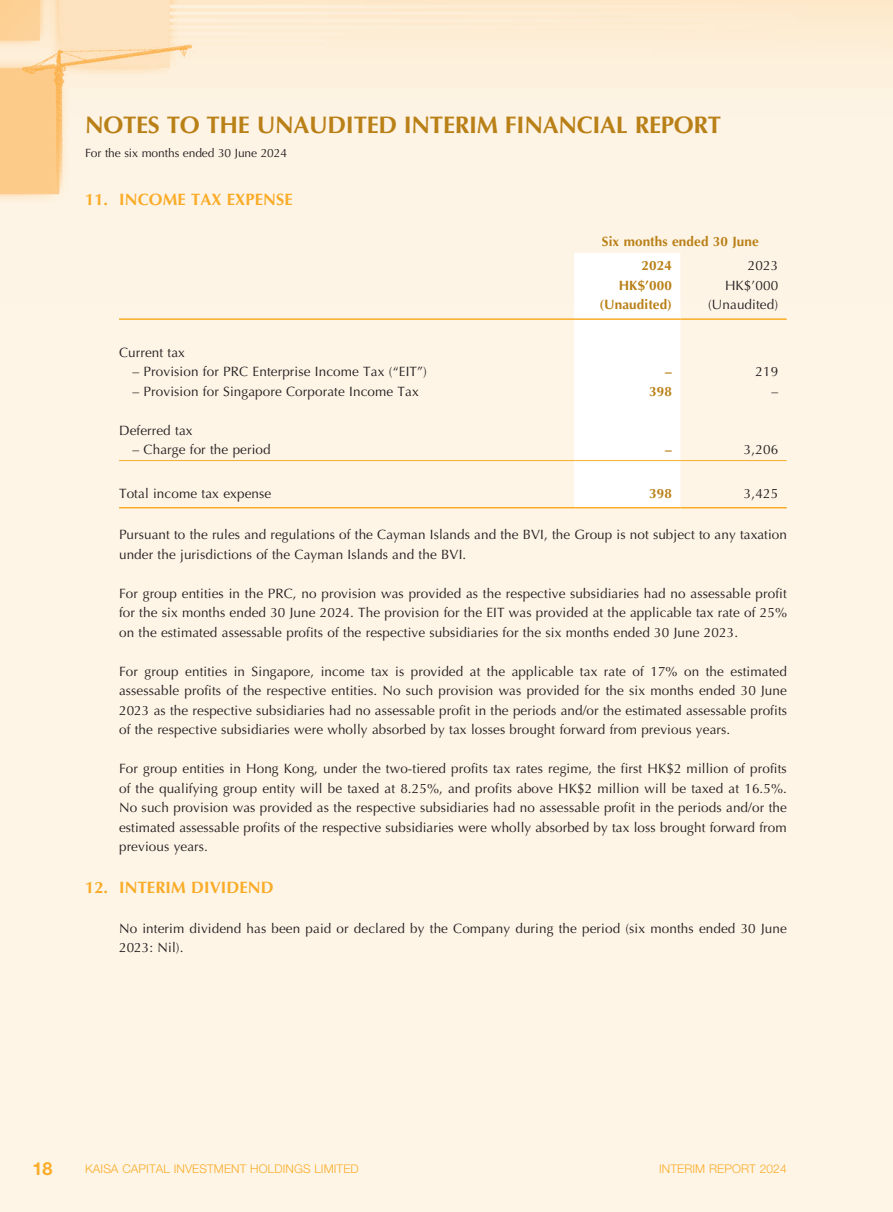
<style>
.page{position:relative;width:893px;height:1212px;background:#fef5e7}
.page>*{position:absolute;margin:0;border:0;box-sizing:border-box;transform-origin:0 0}
.t1{font:700 24px "Optima LT Std";letter-spacing:-.01em;color:#b98017}
.t2{font:700 18px "Helvetica Neue LT Std";color:#faac29}
.t3{font:700 16.5px "Optima LT Std";letter-spacing:.01em;color:#faac29}
.t4{font:13.5px/19.5px "Optima LT Std";letter-spacing:.01em;color:#231f20;text-align:justify}
.t5{font:700 13.5px/23.7px "Optima LT Std";letter-spacing:.01em;color:#b98017}
.t6{font:300 12px "Helvetica Neue LT Std";letter-spacing:.01em;color:#faac29}
.t7{font:12px "Optima LT Std";letter-spacing:-.005em;color:#231f20}
</style>
<div class="page">
<img style="left:0;top:0;width:893px;height:201px">
<div style="left:574px;top:253px;width:106px;height:254px;background:#fff"></div>
<hr style="left:119px;top:318px;width:455px;height:2px;background:#faac29">
<hr style="left:574px;top:318px;width:106px;height:2px;background:#faac29">
<hr style="left:680px;top:318px;width:107px;height:2px;background:#faac29">
<hr style="left:119px;top:460px;width:455px;height:1px;background:#faac29">
<hr style="left:574px;top:460px;width:106px;height:1px;background:#faac29">
<hr style="left:680px;top:460px;width:107px;height:1px;background:#faac29">
<hr style="left:119px;top:507px;width:455px;height:1px;background:#faac29">
<hr style="left:574px;top:507px;width:106px;height:1px;background:#faac29">
<hr style="left:680px;top:507px;width:107px;height:1px;background:#faac29">
<h1 class="t1" style="left:85px;top:111px;width:638px">NOTES TO THE UNAUDITED INTERIM FINANCIAL REPORT</h1>
<p class="t7" style="left:85px;top:146px;width:204px">For the six months ended 30 June 2024</p>
<p class="t3" style="left:85px;top:190px;width:209px">11. INCOME TAX EXPENSE</p>
<p class="t5" style="left:641px;top:230px;width:119px;text-indent:-40px">Six months ended 30 June<br>2024</p>
<p class="t4" style="left:748px;top:256px;width:32px">2023</p>
<p class="t5" style="left:619px;top:273px;width:55px">HK$’000</p>
<p class="t4" style="left:725px;top:275px;width:55px">HK$’000</p>
<p class="t5" style="left:600px;top:293px;width:74px">(Unaudited)</p>
<p class="t4" style="left:708px;top:295px;width:72px">(Unaudited)</p>
<p class="t4" style="left:119px;top:342px;width:67px">Current tax</p>
<p class="t4" style="left:133px;top:362px;width:296px">– Provision for PRC Enterprise Income Tax (“EIT”)</p>
<p class="t5" style="left:665px;top:360px;width:8px">–</p>
<p class="t4" style="left:755px;top:362px;width:24px">219</p>
<p class="t4" style="left:133px;top:381px;width:288px">– Provision for Singapore Corporate Income Tax</p>
<p class="t5" style="left:649px;top:379px;width:24px">398</p>
<p class="t4" style="left:771px;top:381px;width:8px">–</p>
<p class="t4" style="left:119px;top:420px;width:75px">Deferred tax</p>
<p class="t4" style="left:133px;top:440px;width:140px">– Charge for the period</p>
<p class="t5" style="left:665px;top:438px;width:8px">–</p>
<p class="t4" style="left:744px;top:440px;width:36px">3,206</p>
<p class="t4" style="left:119px;top:483px;width:154px">Total income tax expense</p>
<p class="t5" style="left:649px;top:481px;width:24px">398</p>
<p class="t4" style="left:744px;top:483px;width:36px">3,425</p>
<p class="t4" style="left:119px;top:525px;width:669px">Pursuant to the rules and regulations of the Cayman Islands and the BVI, the Group is not subject to any taxation under the jurisdictions of the Cayman Islands and the BVI.</p>
<p class="t4" style="left:119px;top:583px;width:669px">For group entities in the PRC, no provision was provided as the respective subsidiaries had no assessable profit for the six months ended 30 June 2024. The provision for the EIT was provided at the applicable tax rate of 25% on the estimated assessable profits of the respective subsidiaries for the six months ended 30 June 2023.</p>
<p class="t4" style="left:119px;top:661px;width:669px">For group entities in Singapore, income tax is provided at the applicable tax rate of 17% on the estimated assessable profits of the respective entities. No such provision was provided for the six months ended 30 June 2023 as the respective subsidiaries had no assessable profit in the periods and/or the estimated assessable profits of the respective subsidiaries were wholly absorbed by tax losses brought forward from previous years.</p>
<p class="t4" style="left:119px;top:759px;width:669px">For group entities in Hong Kong, under the two-tiered profits tax rates regime, the first HK$2 million of profits of the qualifying group entity will be taxed at 8.25%, and profits above HK$2 million will be taxed at 16.5%.<br>No such provision was provided as the respective subsidiaries had no assessable profit in the periods and/or the estimated assessable profits of the respective subsidiaries were wholly absorbed by tax loss brought forward from previous years.</p>
<p class="t3" style="left:85px;top:877px;width:190px">12. INTERIM DIVIDEND</p>
<p class="t4" style="left:119px;top:918px;width:669px">No interim dividend has been paid or declared by the Company during the period (six months ended 30 June<br>2023: Nil).</p>
<h2 class="t2" style="left:32px;top:1158px;width:22px">18</h2>
<p class="t6" style="left:85px;top:1162px;width:275px">KAISA CAPITAL INVESTMENT HOLDINGS LIMITED</p>
<p class="t6" style="left:659px;top:1162px;width:129px">INTERIM REPORT 2024</p>
</div>
